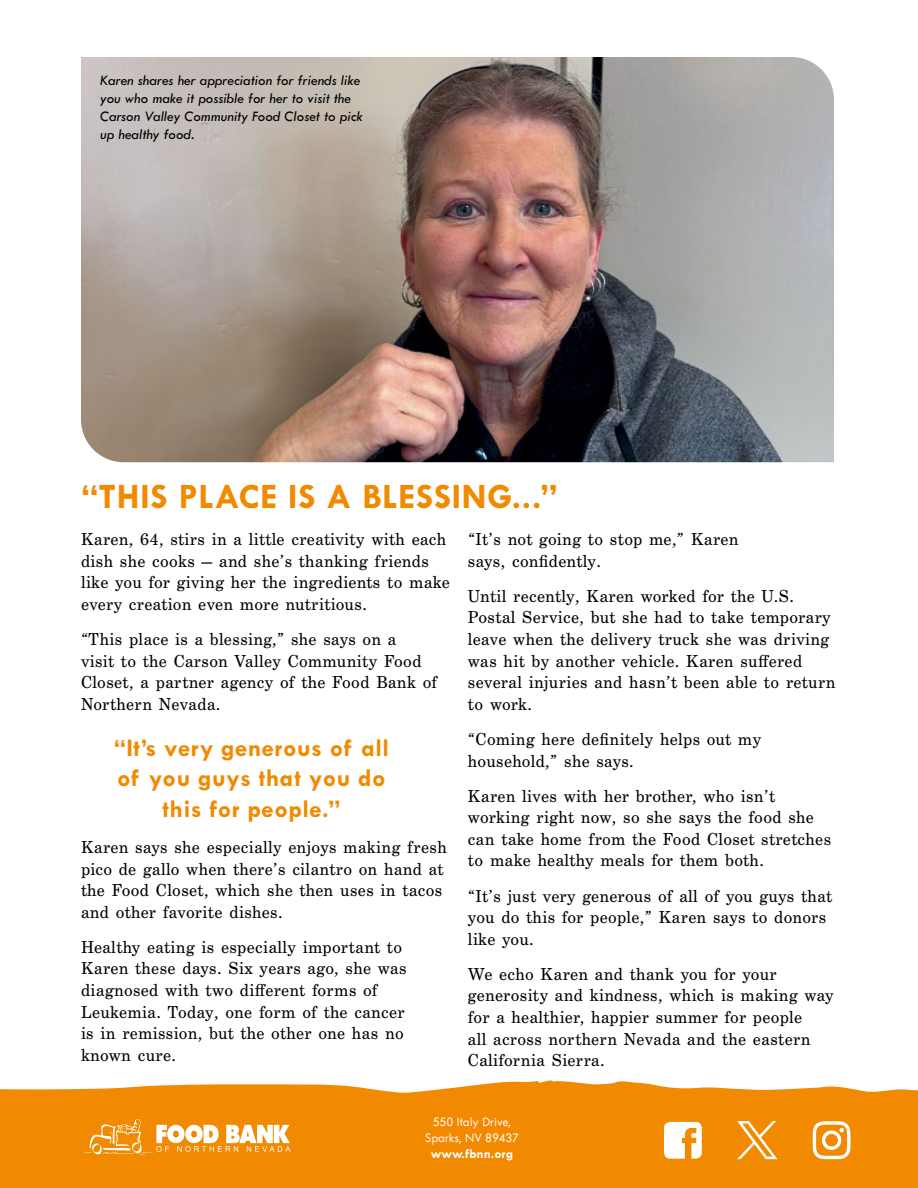
<style>
.page{position:relative;width:918px;height:1188px;background:#fff}
.page>*{position:absolute;margin:0;border:0;box-sizing:border-box;transform-origin:0 0}
.t1{font:700 36px "Tw Cen MT Std";letter-spacing:.02em;color:#f18a00}
.t2{font:700 25.5px/30.6px "Tw Cen MT Std";letter-spacing:.02em;color:#f18a00;text-align:center}
.t3{font:18px/21.6px "Century Schoolbook Pro";letter-spacing:.02em;color:#000}
.t4{font:italic 15px/18px "Tw Cen MT Std";color:#000}
.t5{font:500 13.5px/16.2px "Tw Cen MT Std Semi";color:#fff;text-align:center}
.t6{font:700 13.5px "Tw Cen MT Std";color:#fff}
</style>
<div class="page">
<svg style="left:0;top:1080px;width:918px;height:108px;fill:#f18a00"></svg>
<svg style="left:813px;top:1121px;width:37px;height:38px"></svg>
<svg style="left:737px;top:1121px;width:40px;height:38px"></svg>
<svg style="left:664px;top:1122px;width:38px;height:37px"></svg>
<svg style="left:84px;top:1119px;width:207px;height:36px"></svg>
<img style="left:81px;top:57px;width:753px;height:405px">
<p class="t4" style="left:100px;top:72px;width:264px">Karen shares her appreciation for friends like you who make it possible for her to visit the Carson Valley Community Food Closet to pick up healthy food.</p>
<h1 class="t1" style="left:81px;top:477px;width:478px">“THIS PLACE IS A BLESSING...”</h1>
<p class="t3" style="left:81px;top:529px;width:371px">Karen, 64, stirs in a little creativity with each dish she cooks — and she’s thanking friends like you for giving her the ingredients to make every creation even more nutritious.</p>
<p class="t3" style="left:81px;top:629px;width:358px">“This place is a blessing,” she says on a<br>visit to the Carson Valley Community Food Closet, a partner agency of the Food Bank of Northern Nevada.</p>
<h2 class="t2" style="left:114px;top:732px;width:277px">“It’s very generous of all of you guys that you do this for people.”</h2>
<p class="t3" style="left:81px;top:836px;width:367px">Karen says she especially enjoys making fresh pico de gallo when there’s cilantro on hand at the Food Closet, which she then uses in tacos and other favorite dishes.</p>
<p class="t3" style="left:81px;top:936px;width:327px">Healthy eating is especially important to Karen these days. Six years ago, she was diagnosed with two different forms of Leukemia. Today, one form of the cancer is in remission, but the other one has no known cure.</p>
<p class="t3" style="left:468px;top:529px;width:272px">“It’s not going to stop me,” Karen says, confidently.</p>
<p class="t3" style="left:468px;top:585px;width:369px">Until recently, Karen worked for the U.S.<br>Postal Service, but she had to take temporary leave when the delivery truck she was driving was hit by another vehicle. Karen suffered several injuries and hasn’t been able to return to work.</p>
<p class="t3" style="left:468px;top:728px;width:295px">“Coming here definitely helps out my household,” she says.</p>
<p class="t3" style="left:468px;top:785px;width:365px">Karen lives with her brother, who isn’t working right now, so she says the food she can take home from the Food Closet stretches to make healthy meals for them both.</p>
<p class="t3" style="left:468px;top:885px;width:365px">“It’s just very generous of all of you guys that you do this for people,” Karen says to donors like you.</p>
<p class="t3" style="left:468px;top:963px;width:367px">We echo Karen and thank you for your generosity and kindness, which is making way for a healthier, happier summer for people<br>all across northern Nevada and the eastern California Sierra.</p>
<p class="t5" style="left:425px;top:1114px;width:96px">550 Italy Drive,<br>Sparks, NV 89437</p>
<p class="t6" style="left:431px;top:1147px;width:84px">www.fbnn.org</p>
</div>
